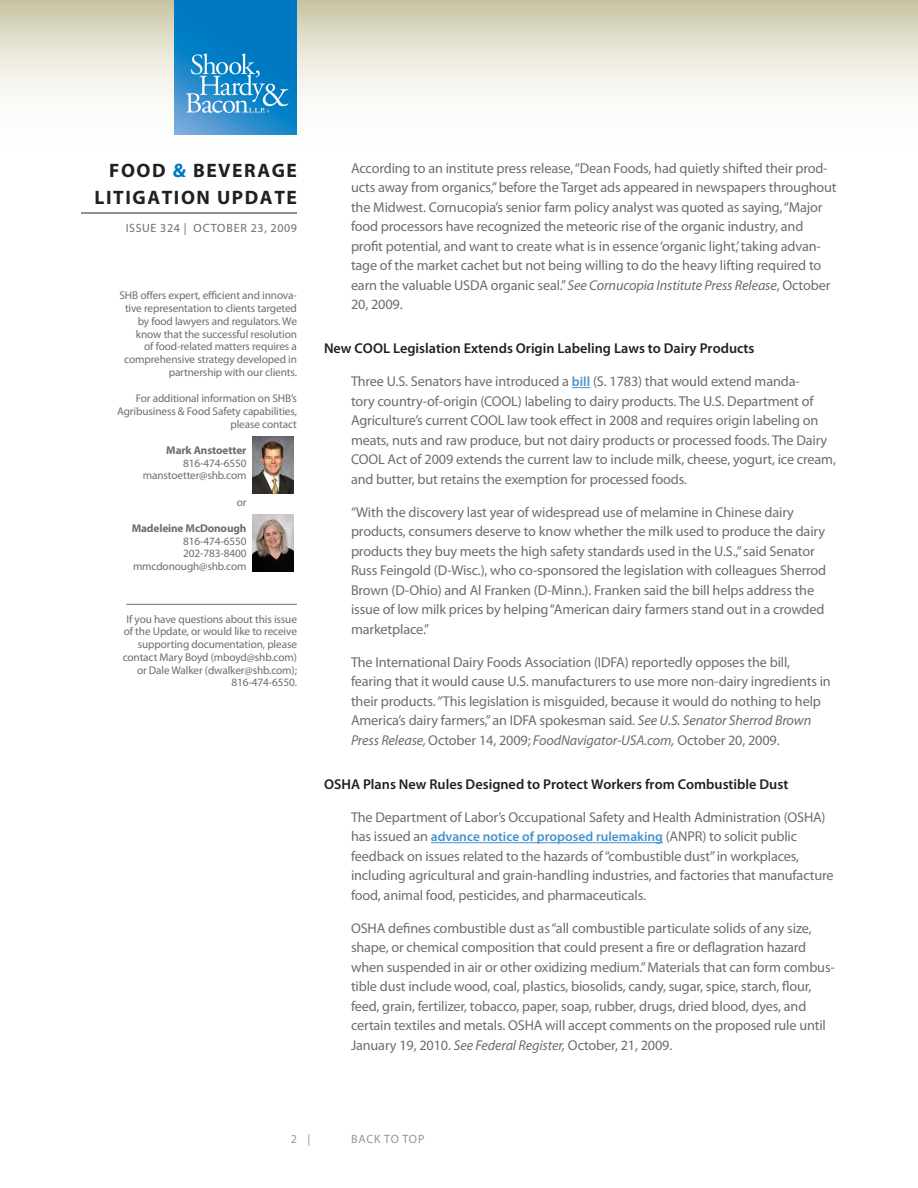
<style>
.page{position:relative;width:918px;height:1188px;background:#fff}
.page>*{position:absolute;margin:0;border:0;box-sizing:border-box;transform-origin:0 0}
.t1{font:700 19.5px/27px "Myriad Pro";letter-spacing:.08em;color:#231f20;text-align:right}
.Body{font:14.25px/19.5px "Myriad Pro";letter-spacing:-.01em;color:#6c6d70}
.Subhead{font:600 14.25px "Myriad Pro";color:#231f20}
.Body-2{font:600 13.5px "Myriad Pro";color:#4393cf}
.t2{font:12px "Myriad Pro";letter-spacing:.05em;color:#6c6d70}
.Body-3{font:12px "Myriad Pro";letter-spacing:.06em;color:#939598}
.Body-4{font:11.25px/12.8px "Myriad Pro";letter-spacing:-.01em;color:#6c6d70;text-align:right}
.s1{color:#0079c2}
.s2{font-weight:700}
.s3{font-style:italic}
.s4{font-weight:600;font-size:13.5px;color:#4393cf}
.s5{font-weight:400;font-size:14.25px;color:#6c6d70}
</style>
<div class="page">
<svg style="left:0;top:0;width:918px;height:135px"></svg>
<hr style="left:81px;top:213px;width:216px;height:1px;background:#231f20">
<img style="left:175px;top:0;width:122px;height:135px">
<svg style="left:572px;top:387px;width:18px;height:1px"></svg>
<hr style="left:431px;top:842px;width:232px;height:1px;background:#4393cf">
<hr style="left:126px;top:604px;width:171px;height:1px;background:#6c6d70">
<img style="left:253px;top:514px;width:40px;height:57px">
<img style="left:253px;top:436px;width:41px;height:58px">
<p class="t1" style="left:94px;top:156px;width:204px">FOOD <span class="s1">&amp;</span> BEVERAGE<br>LITIGATION UPDATE</p>
<p class="t2" style="left:126px;top:221px;width:173px">ISSUE 324 | OCTOBER 23, 2009</p>
<p class="Body-4" style="left:119px;top:289px;width:179px">SHB offers expert, efficient and innova&shy;tive representation to clients targeted by food lawyers and regulators. We know that the successful resolution<br>of food-related matters requires a comprehensive strategy developed in partnership with our clients.</p>
<p class="Body-4" style="left:117px;top:392px;width:181px">For additional information on SHB’s<br>Agribusiness &amp; Food Safety capabilities, please contact</p>
<p class="Body-4" style="left:143px;top:444px;width:105px"><span class="s2">Mark Anstoetter<br></span>816-474-6550 manstoetter@shb.com</p>
<p class="Body-4" style="left:237px;top:495px;width:11px">or</p>
<p class="Body-4" style="left:132px;top:522px;width:116px"><span class="s2">Madeleine McDonough<br></span>816-474-6550<br>202-783-8400 mmcdonough@shb.com</p>
<p class="Body-4" style="left:123px;top:612px;width:176px">If you have questions about this issue of the Update, or would like to receive supporting documentation, please contact Mary Boyd (mboyd@shb.com) or Dale Walker (dwalker@shb.com);<br>816-474-6550.</p>
<p class="Body" style="left:351px;top:158px;width:487px">According to an institute press release, “Dean Foods, had quietly shifted their prod&shy;ucts away from organics,” before the Target ads appeared in newspapers throughout the Midwest. Cornucopia’s senior farm policy analyst was quoted as saying, “Major food processors have recognized the meteoric rise of the organic industry, and profit potential, and want to create what is in essence ‘organic light,’ taking advan&shy;tage of the market cachet but not being willing to do the heavy lifting required to earn the valuable USDA organic seal.” <span class="s3">See Cornucopia Institute Press Release</span>, October 20, 2009.</p>
<p class="Subhead" style="left:324px;top:339px;width:432px">New COOL Legislation Extends Origin Labeling Laws to Dairy Products</p>
<p class="Body" style="left:351px;top:372px;width:487px">Three U.S. Senators have introduced a <span class="s4">bill</span> (S. 1783) that would extend manda-<br>tory country-of-origin (COOL) labeling to dairy products. The U.S. Department of Agriculture’s current COOL law took effect in 2008 and requires origin labeling on meats, nuts and raw produce, but not dairy products or processed foods. The Dairy COOL Act of 2009 extends the current law to include milk, cheese, yogurt, ice cream, and butter, but retains the exemption for processed foods.</p>
<p class="Body" style="left:351px;top:502px;width:477px">“With the discovery last year of widespread use of melamine in Chinese dairy products, consumers deserve to know whether the milk used to produce the dairy products they buy meets the high safety standards used in the U.S.,” said Senator Russ Feingold (D-Wisc.), who co-sponsored the legislation with colleagues Sherrod Brown (D-Ohio) and Al Franken (D-Minn.). Franken said the bill helps address the issue of low milk prices by helping “American dairy farmers stand out in a crowded marketplace.”</p>
<p class="Body" style="left:351px;top:652px;width:481px">The International Dairy Foods Association (IDFA) reportedly opposes the bill, fearing that it would cause U.S. manufacturers to use more non-dairy ingredients in their products. “This legislation is misguided, because it would do nothing to help America’s dairy farmers,” an IDFA spokesman said. <span class="s3">See U.S. Senator Sherrod Brown Press Release,</span> October 14, 2009; <span class="s3">FoodNavigator-USA.com,</span> October 20, 2009.</p>
<p class="Subhead" style="left:324px;top:775px;width:466px">OSHA Plans New Rules Designed to Protect Workers from Combustible Dust</p>
<p class="Body" style="left:351px;top:807px;width:476px">The Department of Labor’s Occupational Safety and Health Administration (OSHA)</p>
<p class="Body-2" style="left:351px;top:828px;width:448px"><span class="s5">has issued an</span> advance notice of proposed rulemaking <span class="s5">(ANPR) to solicit public</span></p>
<p class="Body" style="left:351px;top:846px;width:484px">feedback on issues related to the hazards of “combustible dust” in workplaces, including agricultural and grain-handling industries, and factories that manufacture food, animal food, pesticides, and pharmaceuticals.</p>
<p class="Body" style="left:351px;top:918px;width:485px">OSHA defines combustible dust as “all combustible particulate solids of any size, shape, or chemical composition that could present a fire or deflagration hazard when suspended in air or other oxidizing medium.” Materials that can form combus&shy;tible dust include wood, coal, plastics, biosolids, candy, sugar, spice, starch, flour, feed, grain, fertilizer, tobacco, paper, soap, rubber, drugs, dried blood, dyes, and certain textiles and metals. OSHA will accept comments on the proposed rule until January 19, 2010. <span class="s3">See Federal Register,</span> October, 21, 2009.</p>
<p class="Body-3" style="left:291px;top:1132px;width:21px">2 |</p>
<p class="Body-3" style="left:351px;top:1132px;width:75px">BACK TO TOP</p>
</div>
